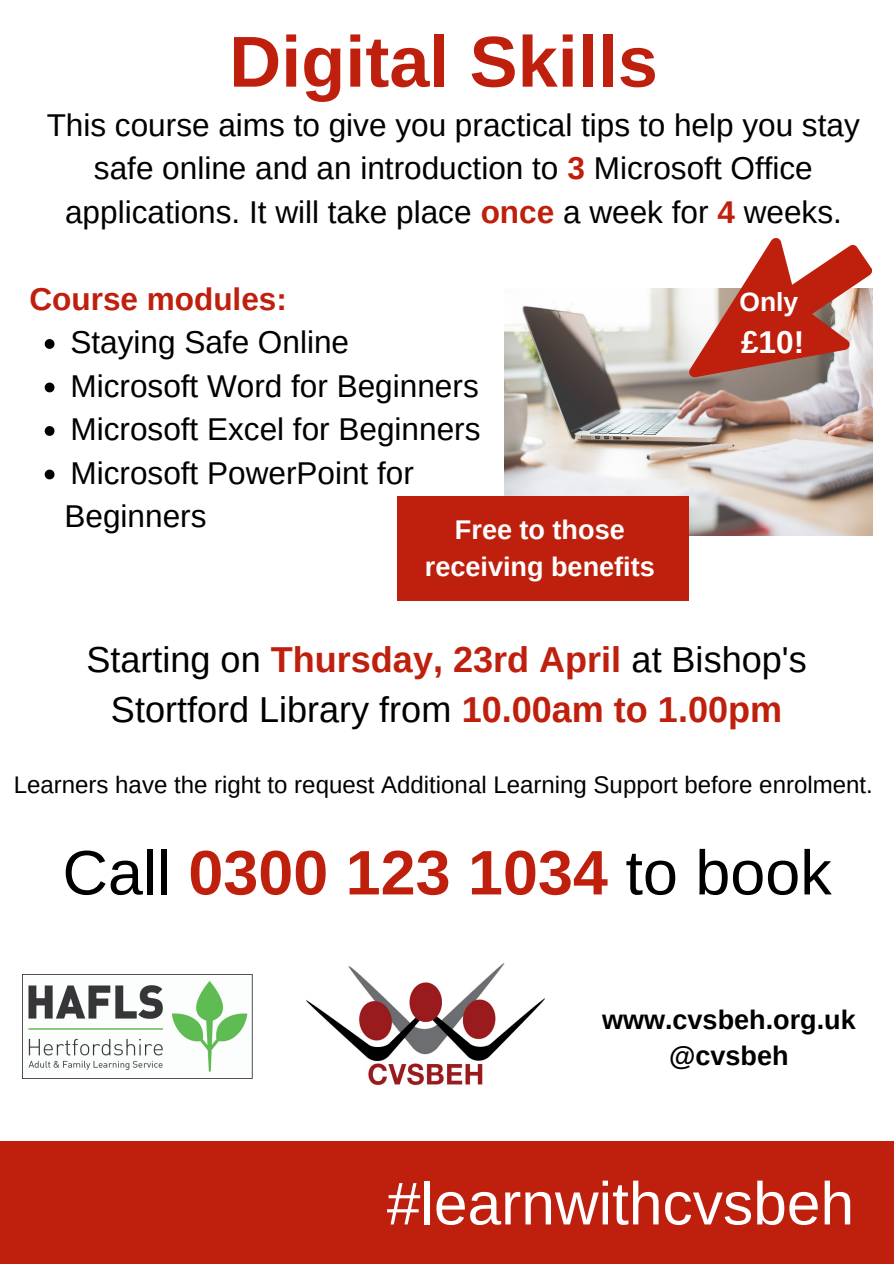
<style>
.page{position:relative;width:894px;height:1264px;background:#fff}
.page>*{position:absolute;margin:0;border:0;box-sizing:border-box;transform-origin:0 0}
.t1{font:700 72px "Arimo";color:#bf200d}
.t2{font:700 62.85px "Arimo";color:#bf200d}
.t3{font:60.45px "Arimo";color:#fff}
.t4{font:36px/49.5px "Arimo";color:#000;text-align:center}
.t5{font:31.5px/43.5px "Arimo";color:#000}
.t6{font:700 31.5px "Arimo";color:#bf200d}
.t7{font:700 31.5px "Arimo";color:#fff}
.t8{font:700 27px/37.2px "Arimo";color:#fff;text-align:center}
.t9{font:700 27px/36.8px "Arimo";color:#000;text-align:center}
.t10{font:700 26.4px "Arimo";color:#fff}
.t11{font:24px "Arimo";color:#000}
.s1{font-weight:700;color:#bf200d}
.s2{font-weight:400;color:#000}
</style>
<div class="page">
<div style="left:0;top:1141px;width:893px;height:122px;background:#bf200d"></div>
<svg style="left:45px;top:339px;width:9px;height:10px"></svg>
<svg style="left:45px;top:382px;width:9px;height:10px"></svg>
<svg style="left:45px;top:426px;width:9px;height:10px"></svg>
<svg style="left:45px;top:469px;width:9px;height:10px"></svg>
<img style="left:504px;top:288px;width:368px;height:247px">
<div style="left:397px;top:496px;width:291px;height:104px;background:#bf200d"></div>
<svg style="left:669px;top:238px;width:204px;height:140px"></svg>
<img style="left:23px;top:974px;width:229px;height:104px">
<img style="left:306px;top:963px;width:238px;height:123px">
<h1 class="t1" style="left:229px;top:21px;width:430px">Digital Skills</h1>
<p class="t5" style="left:47px;top:103px;width:814px;text-align:center">This course aims to give you practical tips to help you stay safe online and an introduction to <span class="s1">3</span> Microsoft Office applications. It will take place <span class="s1">once</span> a week for <span class="s1">4</span> weeks.</p>
<p class="t6" style="left:29px;top:281px;width:259px">Course modules:</p>
<p class="t5" style="left:70px;top:320px;width:411px">Staying Safe Online<br>Microsoft Word for Beginners<br>Microsoft Excel for Beginners<br>Microsoft PowerPoint for</p>
<p class="t5" style="left:64px;top:494px;width:143px">Beginners</p>
<p class="t8" style="left:425px;top:511px;width:231px">Free to those receiving benefits</p>
<p class="t10" style="left:739px;top:287px;width:60px">Only</p>
<p class="t7" style="left:740px;top:324px;width:65px">£10!</p>
<p class="t4" style="left:86px;top:635px;width:721px">Starting on <span class="s1">Thursday, 23rd April</span> at Bishop's<br>Stortford Library from <span class="s1">10.00am to 1.00pm</span></p>
<p class="t11" style="left:14px;top:771px;width:860px">Learners have the right to request Additional Learning Support before enrolment.</p>
<h2 class="t2" style="left:62px;top:837px;width:770px"><span class="s2">Call</span> 0300 123 1034 <span class="s2">to book</span></h2>
<p class="t9" style="left:602px;top:1000px;width:255px">www.cvsbeh.org.uk @cvsbeh</p>
<h3 class="t3" style="left:387px;top:1169px;width:468px">#learnwithcvsbeh</h3>
</div>
